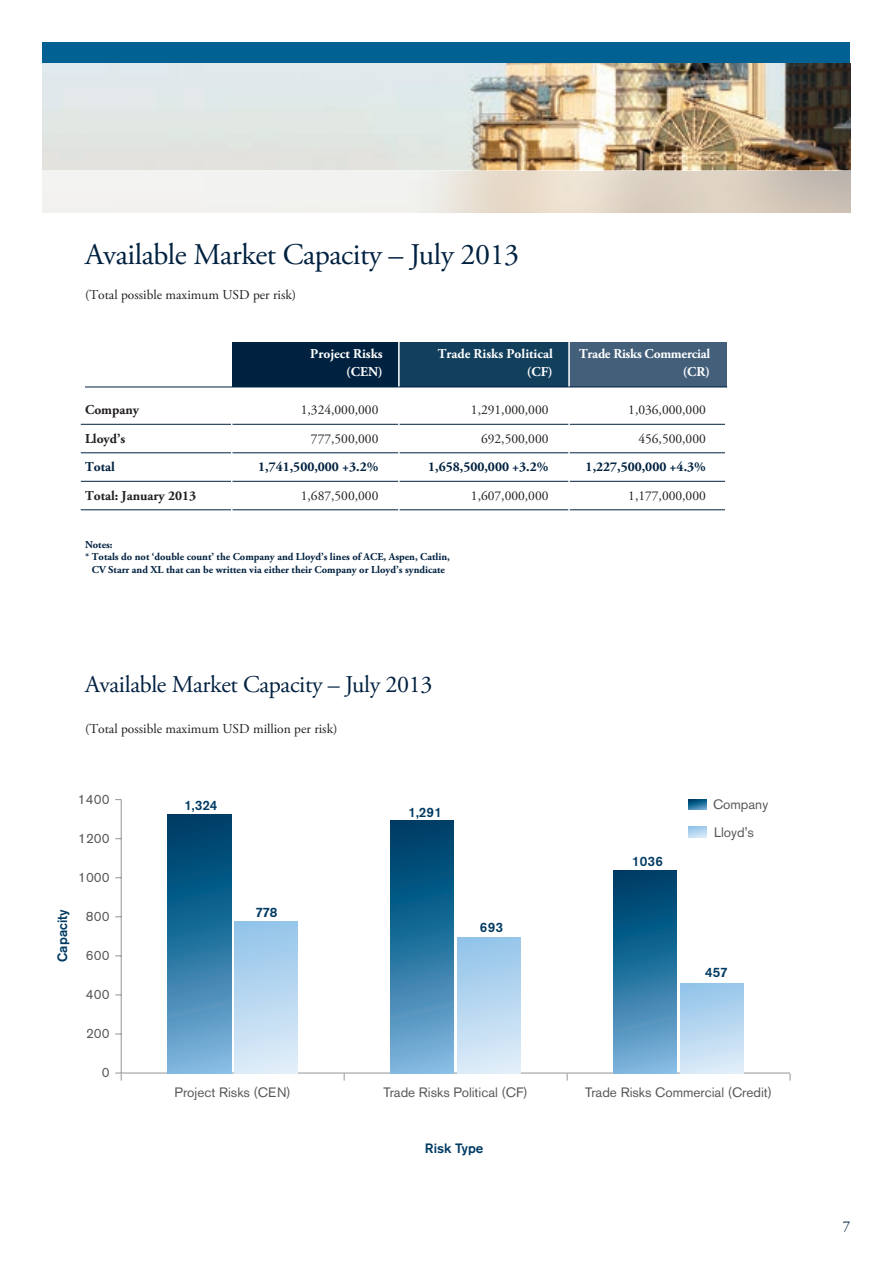
<style>
.page{position:relative;width:893px;height:1263px;background:#fff}
.page>*{position:absolute;margin:0;border:0;box-sizing:border-box;transform-origin:0 0}
.t1{font:30px "Adobe Garamond Pro";letter-spacing:-.015em;color:#002140}
.t2{font:24px "Adobe Garamond Pro";letter-spacing:-.015em;color:#002140}
.t3{font:15px "Adobe Garamond Pro";color:#002140}
.Bold_text_-_Table{font:13.5px "Adobe Garamond Pro";color:#231f20}
.t4{font:13.5px "Akzidenz Grotesk BE";color:#57585a}
.Bold_text_-_Table-2{font:700 13.5px "Adobe Garamond Pro";color:#002140}
.Introduction{font:700 13.5px "Adobe Garamond Pro";color:#fff}
.t5{font:500 13.5px "Akzidenz Grotesk BE";color:#003a62}
.Bold_text_-_Table-3{font:700 13.5px "Adobe Garamond Pro";color:#231f20}
.Introduction-2{font:700 13.5px "Adobe Garamond Pro";letter-spacing:-.02em;color:#fff}
.Introduction-3{font:700 10.5px/12.6px "Adobe Garamond Pro";color:#002140;text-align:center}
</style>
<div class="page">
<div style="left:232px;top:342px;width:167px;height:45px;background:#002140"></div>
<div style="left:399px;top:342px;width:171px;height:45px;background:#123f5b"></div>
<div style="left:570px;top:342px;width:157px;height:45px;background:#435f7a"></div>
<hr style="left:81px;top:424px;width:644px;height:1px;background:#002140">
<hr style="left:81px;top:452px;width:644px;height:1px;background:#002140">
<hr style="left:81px;top:481px;width:644px;height:1px;background:#002140">
<hr style="left:81px;top:509px;width:644px;height:1px;background:#002140">
<hr style="left:231px;top:391px;width:1px;height:170px;background:#fff">
<hr style="left:398px;top:337px;width:2px;height:207px;background:#fff">
<hr style="left:568px;top:335px;width:2px;height:189px;background:#fff">
<hr style="left:85px;top:387px;width:642px;height:1px;background:#002140">
<hr style="left:121px;top:1073px;width:669px;height:1px;background:#939598">
<hr style="left:121px;top:800px;width:1px;height:273px;background:#939598">
<svg style="left:115px;top:1073px;width:7px;height:7px"></svg>
<svg style="left:689px;top:827px;width:18px;height:10px"></svg>
<div style="left:234px;top:921px;width:64px;height:152px;background:linear-gradient(to bottom,#93c3e9,#dfedf8)"></div>
<div style="left:457px;top:938px;width:64px;height:135px;background:linear-gradient(to bottom,#93c4e9,#dfedf8)"></div>
<div style="left:680px;top:984px;width:64px;height:89px;background:linear-gradient(to bottom,#95c5ea,#ddecf8)"></div>
<svg style="left:688px;top:799px;width:18px;height:11px"></svg>
<svg style="left:167px;top:814px;width:64px;height:259px;background:#2e75a0"></svg>
<svg style="left:390px;top:821px;width:64px;height:252px;background:#2e75a0"></svg>
<svg style="left:613px;top:871px;width:64px;height:202px;background:#2e75a0"></svg>
<div style="left:43px;top:43px;width:807px;height:21px;background:#006192"></div>
<img style="left:43px;top:64px;width:807px;height:106px">
<svg style="left:42px;top:170px;width:809px;height:43px"></svg>
<p class="t1" style="left:85px;top:237px;width:436px">Available Market Capacity – July 2013</p>
<p class="Bold_text_-_Table" style="left:85px;top:287px;width:213px">(Total possible maximum USD per risk)</p>
<p class="Introduction" style="left:310px;top:346px;width:74px">Project Risks</p>
<p class="Introduction" style="left:438px;top:346px;width:117px">Trade Risks Political</p>
<p class="Introduction-2" style="left:579px;top:346px;width:133px">Trade Risks Commercial</p>
<p class="Introduction" style="left:346px;top:364px;width:38px">(CEN)</p>
<p class="Introduction" style="left:527px;top:364px;width:27px">(CF)</p>
<p class="Introduction" style="left:683px;top:364px;width:29px">(CR)</p>
<p class="Bold_text_-_Table-3" style="left:85px;top:402px;width:56px">Company</p>
<p class="Bold_text_-_Table" style="left:301px;top:402px;width:79px">1,324,000,000</p>
<p class="Bold_text_-_Table" style="left:471px;top:402px;width:79px">1,291,000,000</p>
<p class="Bold_text_-_Table" style="left:628px;top:402px;width:79px">1,036,000,000</p>
<p class="Bold_text_-_Table-3" style="left:85px;top:430px;width:42px">Lloyd’s</p>
<p class="Bold_text_-_Table" style="left:311px;top:430px;width:69px">777,500,000</p>
<p class="Bold_text_-_Table" style="left:481px;top:430px;width:69px">692,500,000</p>
<p class="Bold_text_-_Table" style="left:638px;top:430px;width:69px">456,500,000</p>
<p class="Bold_text_-_Table-2" style="left:85px;top:459px;width:31px">Total</p>
<p class="Bold_text_-_Table-2" style="left:258px;top:459px;width:122px">1,741,500,000 +3.2%</p>
<p class="Bold_text_-_Table-2" style="left:428px;top:459px;width:122px">1,658,500,000 +3.2%</p>
<p class="Bold_text_-_Table-2" style="left:586px;top:459px;width:122px">1,227,500,000 +4.3%</p>
<p class="Bold_text_-_Table-3" style="left:85px;top:487px;width:113px">Total: January 2013</p>
<p class="Bold_text_-_Table" style="left:301px;top:487px;width:79px">1,687,500,000</p>
<p class="Bold_text_-_Table" style="left:471px;top:487px;width:79px">1,607,000,000</p>
<p class="Bold_text_-_Table" style="left:628px;top:487px;width:79px">1,177,000,000</p>
<p class="Introduction-3" style="left:85px;top:538px;width:29px">Notes:</p>
<p class="Introduction-3" style="left:85px;top:551px;width:366px">* Totals do not ‘double count’ the Company and Lloyd’s lines of ACE, Aspen, Catlin,<br>CV Starr and XL that can be written via either their Company or Lloyd’s syndicate</p>
<p class="t2" style="left:85px;top:670px;width:349px">Available Market Capacity – July 2013</p>
<p class="Bold_text_-_Table" style="left:85px;top:720px;width:254px">(Total possible maximum USD million per risk)</p>
<p class="t4" style="left:78px;top:791px;width:33px">1400</p>
<p class="t4" style="left:78px;top:830px;width:33px">1200</p>
<p class="t4" style="left:78px;top:869px;width:33px">1000</p>
<p class="t5" style="left:54px;top:962px;width:54px;rotate:-90deg">Capacity</p>
<p class="t4" style="left:86px;top:908px;width:25px">800</p>
<p class="t4" style="left:86px;top:947px;width:25px">600</p>
<p class="t4" style="left:86px;top:986px;width:25px">400</p>
<p class="t4" style="left:86px;top:1025px;width:25px">200</p>
<p class="t4" style="left:102px;top:1064px;width:9px">0</p>
<p class="t5" style="left:184px;top:797px;width:35px">1,324</p>
<p class="t5" style="left:255px;top:904px;width:23px">778</p>
<p class="t5" style="left:408px;top:804px;width:35px">1,291</p>
<p class="t5" style="left:480px;top:919px;width:25px">693</p>
<p class="t5" style="left:632px;top:853px;width:32px">1036</p>
<p class="t4" style="left:713px;top:796px;width:57px">Company</p>
<p class="t4" style="left:714px;top:824px;width:41px">Lloyd's</p>
<p class="t5" style="left:705px;top:964px;width:24px">457</p>
<p class="t4" style="left:175px;top:1084px;width:118px">Project Risks (CEN)</p>
<p class="t4" style="left:383px;top:1084px;width:146px">Trade Risks Political (CF)</p>
<p class="t4" style="left:585px;top:1084px;width:188px">Trade Risks Commercial (Credit)</p>
<p class="t5" style="left:425px;top:1140px;width:60px">Risk Type</p>
<p class="t3" style="left:843px;top:1217px;width:9px">7</p>
</div>
